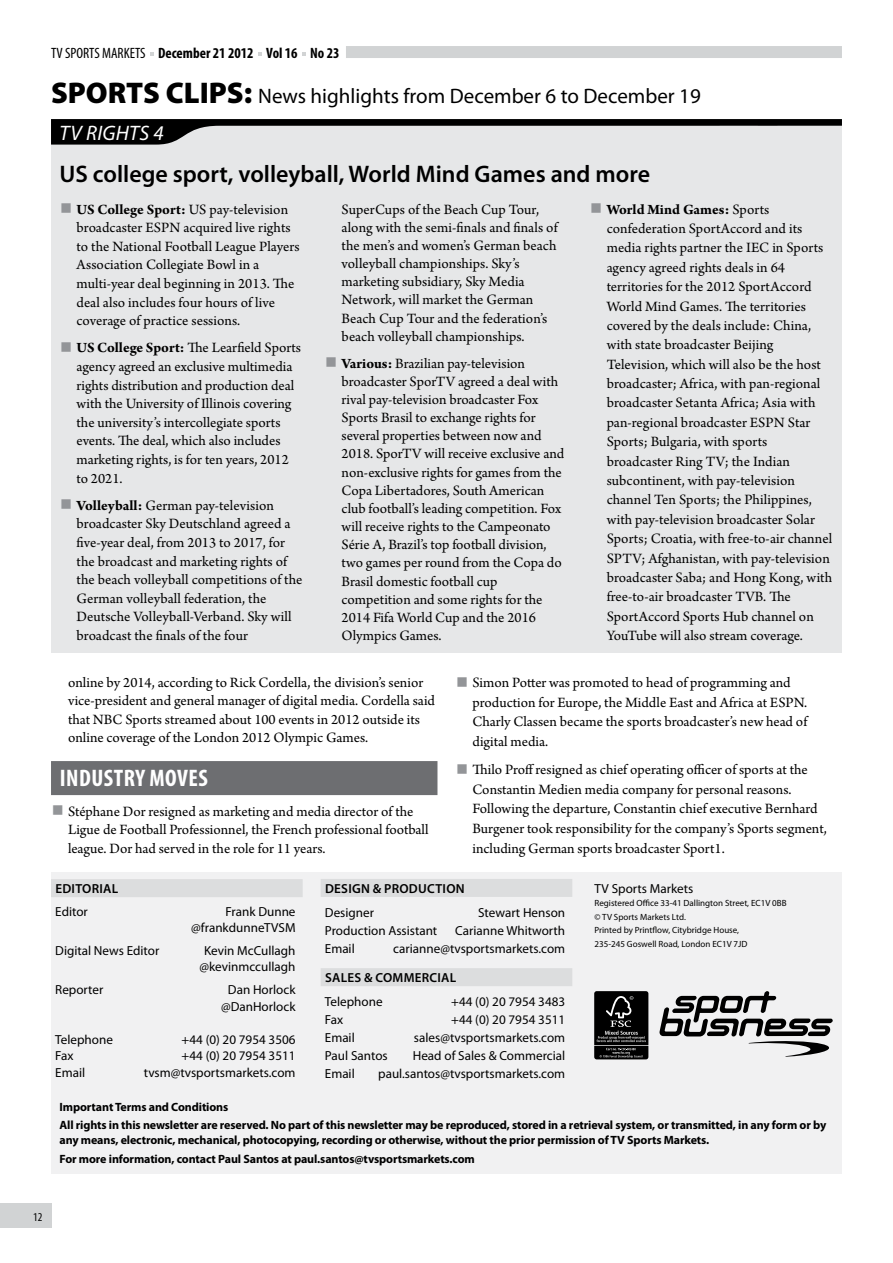
<style>
.page{position:relative;width:893px;height:1263px;background:#fff}
.page>*{position:absolute;margin:0;border:0;box-sizing:border-box;transform-origin:0 0}
.t1{font:600 24px "Myriad Pro";color:#000}
.t2{font:700 condensed 24px "Myriad Pro";letter-spacing:.02em;color:#fff}
.t3{font:21px "Myriad Pro";color:#000}
.t4{font:italic 21px "Myriad Pro";letter-spacing:.01em;color:#fff}
.t5{font:15px/18.1px "Arno Pro";color:#000}
.t6{font:700 condensed 15px "Myriad Pro";color:#000}
.t7{font:13.2px/16.5px "Myriad Pro";color:#000;text-align:right}
.t8{font:600 13.2px "Myriad Pro";letter-spacing:.02em;color:#000}
.t9{font:700 12px/18.6px "Myriad Pro";letter-spacing:-.01em;color:#000}
.t10{font:condensed 12px "Myriad Pro";color:#000}
.t11{font:9px/13.5px "Myriad Pro";color:#000}
.s1{font-weight:400}
.s2{font-weight:900;font-size:30px}
.s3{font-weight:700;font-size:42px;color:#939598}
.s4{font-weight:700}
</style>
<div class="page">
<div style="left:51px;top:46px;width:791px;height:12px;background:#d1d3d4"></div>
<div style="left:45px;top:43px;width:301px;height:18px;background:#fff"></div>
<div style="left:0;top:1204px;width:51px;height:24px;background:#d1d3d4"></div>
<div style="left:51px;top:761px;width:386px;height:34px;background:#6d6e71"></div>
<div style="left:51px;top:119px;width:791px;height:534px;background:#e6e7e8"></div>
<svg style="left:51px;top:119px;width:791px;height:26px"></svg>
<div style="left:51px;top:872px;width:791px;height:221px;background:#f1f1f2"></div>
<div style="left:51px;top:879px;width:252px;height:18px;background:#dcddde"></div>
<div style="left:321px;top:879px;width:251px;height:18px;background:#dcddde"></div>
<div style="left:321px;top:968px;width:251px;height:18px;background:#dcddde"></div>
<svg style="left:659px;top:991px;width:174px;height:66px"></svg>
<svg style="left:594px;top:991px;width:54px;height:68px;background:#1e1e1e"></svg>
<div style="left:51px;top:1093px;width:791px;height:81px;background:#f1f1f2"></div>
<p class="t6" style="left:51px;top:44px;width:290px"><span class="s1">TV SPORTS MARKETS</span> DECEMBER 21 2012 VOL 16 NO 23</p>
<h2 class="t3" style="left:51px;top:83px;width:651px"><span class="s2">SPORTS CLIPS:</span> News highlights from December 6 to December 19</h2>
<h2 class="t4" style="left:60px;top:120px;width:106px">TV RIGHTS 4</h2>
<h1 class="t1" style="left:60px;top:159px;width:592px">US college sport, volleyball, World Mind Games and more</h1>
<p class="t5" style="left:77px;top:201px;width:225px;line-height:18.6px;text-indent:-17px"><span class="s3">■</span> <span class="s4">US College Sport:</span> US pay-television broadcaster ESPN acquired live rights to the National Football League Players Association Collegiate Bowl in a multi-year deal beginning in 2013. The deal also includes four hours of live coverage of practice sessions.</p>
<p class="t5" style="left:77px;top:339px;width:226px;line-height:18.6px;text-indent:-17px"><span class="s3">■</span> <span class="s4">US College Sport:</span> The Learfield Sports agency agreed an exclusive multimedia rights distribution and production deal with the University of Illinois covering the university’s intercollegiate sports events. The deal, which also includes marketing rights, is for ten years, 2012 to 2021.</p>
<p class="t5" style="left:77px;top:497px;width:228px;line-height:18.6px;text-indent:-17px"><span class="s3">■</span> <span class="s4">Volleyball:</span> German pay-television broadcaster Sky Deutschland agreed a five-year deal, from 2013 to 2017, for the broadcast and marketing rights of the beach volleyball competitions of the German volleyball federation, the Deutsche Volleyball-Verband. Sky will broadcast the finals of the four</p>
<p class="t5" style="left:607px;top:200px;width:227px;line-height:19.4px;text-indent:-17px"><span class="s3">■</span> <span class="s4">World Mind Games:</span> Sports confederation SportAccord and its media rights partner the IEC in Sports agency agreed rights deals in 64 territories for the 2012 SportAccord World Mind Games. The territories covered by the deals include: China, with state broadcaster Beijing Television, which will also be the host broadcaster; Africa, with pan-regional broadcaster Setanta Africa; Asia with pan-regional broadcaster ESPN Star Sports; Bulgaria, with sports broadcaster Ring TV; the Indian subcontinent, with pay-television channel Ten Sports; the Philippines, with pay-television broadcaster Solar Sports; Croatia, with free-to-air channel SPTV; Afghanistan, with pay-television broadcaster Saba; and Hong Kong, with free-to-air broadcaster TVB. The SportAccord Sports Hub channel on YouTube will also stream coverage.</p>
<p class="t5" style="left:342px;top:201px;width:218px">SuperCups of the Beach Cup Tour, along with the semi-finals and finals of the men’s and women’s German beach volleyball championships. Sky’s marketing subsidiary, Sky Media Network, will market the German Beach Cup Tour and the federation’s beach volleyball championships.</p>
<p class="t5" style="left:342px;top:355px;width:224px;text-indent:-17px"><span class="s3">■</span> <span class="s4">Various:</span> Brazilian pay-television broadcaster SporTV agreed a deal with rival pay-television broadcaster Fox Sports Brasil to exchange rights for several properties between now and 2018. SporTV will receive exclusive and non-exclusive rights for games from the Copa Libertadores, South American club football’s leading competition. Fox will receive rights to the Campeonato Série A, Brazil’s top football division, two games per round from the Copa do Brasil domestic football cup competition and some rights for the 2014 Fifa World Cup and the 2016<br>Olympics Games.</p>
<p class="t5" style="left:68px;top:674px;width:368px">online by 2014, according to Rick Cordella, the division’s senior vice-president and general manager of digital media. Cordella said that NBC Sports streamed about 100 events in 2012 outside its online coverage of the London 2012 Olympic Games.</p>
<h1 class="t2" style="left:60px;top:763px;width:150px">INDUSTRY MOVES</h1>
<p class="t5" style="left:68px;top:803px;width:362px;text-indent:-17px"><span class="s3">■</span> Stéphane Dor resigned as marketing and media director of the<br>Ligue de Football Professionnel, the French professional football league. Dor had served in the role for 11 years.</p>
<p class="t5" style="left:472px;top:673px;width:336px;line-height:19.6px;text-indent:-17px"><span class="s3">■</span> Simon Potter was promoted to head of programming and production for Europe, the Middle East and Africa at ESPN.<br>Charly Classen became the sports broadcaster’s new head of digital media.</p>
<p class="t5" style="left:472px;top:760px;width:356px;line-height:19.6px;text-indent:-17px"><span class="s3">■</span> Thilo Proff resigned as chief operating officer of sports at the Constantin Medien media company for personal reasons.<br>Following the departure, Constantin chief executive Bernhard Burgener took responsibility for the company’s Sports segment, including German sports broadcaster Sport1.</p>
<p class="t8" style="left:55px;top:880px;width:61px">editorial</p>
<p class="t7" style="left:55px;top:903px;width:34px">Editor</p>
<p class="t7" style="left:191px;top:903px;width:106px">Frank Dunne @frankdunneTVSM</p>
<p class="t7" style="left:55px;top:942px;width:133px">Digital News Editor K</p>
<p class="t7" style="left:199px;top:942px;width:98px">evin McCullagh @kevinmccullagh</p>
<p class="t7" style="left:55px;top:981px;width:50px">Reporter</p>
<p class="t7" style="left:221px;top:981px;width:76px;text-align:center">Dan Horlock @DanHorlock</p>
<p class="t7" style="left:55px;top:1031px;width:59px">Telephone</p>
<p class="t7" style="left:182px;top:1031px;width:115px">+44 (0) 20 7954 3506</p>
<p class="t7" style="left:55px;top:1047px;width:20px">Fax</p>
<p class="t7" style="left:182px;top:1047px;width:115px">+44 (0) 20 7954 3511</p>
<p class="t7" style="left:55px;top:1064px;width:31px">Email</p>
<p class="t7" style="left:144px;top:1064px;width:153px">tvsm@tvsportsmarkets.com</p>
<p class="t8" style="left:325px;top:880px;width:94px">design &amp; produc</p>
<p class="t8" style="left:435px;top:880px;width:29px">tion</p>
<p class="t7" style="left:325px;top:904px;width:51px">Designer</p>
<p class="t7" style="left:325px;top:903px;width:242px;line-height:18px;text-align:justify;text-indent:153px">Stewart Henson Production Assistant Carianne Whitworth Email</p>
<p class="t7" style="left:393px;top:940px;width:173px">carianne@tvsportsmarkets.com</p>
<p class="t8" style="left:325px;top:969px;width:133px">SALES &amp; COMMERCIAL</p>
<p class="t7" style="left:325px;top:993px;width:59px">Telephone</p>
<p class="t7" style="left:451px;top:993px;width:115px">+44 (0) 20 7954 3483</p>
<p class="t7" style="left:325px;top:1011px;width:20px">Fax</p>
<p class="t7" style="left:451px;top:1011px;width:115px">+44 (0) 20 7954 3511</p>
<p class="t7" style="left:325px;top:1029px;width:31px">Email</p>
<p class="t7" style="left:414px;top:1029px;width:153px">sales@tvsportsmarkets.com</p>
<p class="t7" style="left:325px;top:1047px;width:64px">Paul Santos</p>
<p class="t7" style="left:413px;top:1047px;width:154px">Head of Sales &amp; Commercial</p>
<p class="t7" style="left:325px;top:1065px;width:31px">Email</p>
<p class="t7" style="left:378px;top:1065px;width:188px">paul.santos@tvsportsmarkets.com</p>
<p class="t7" style="left:595px;top:880px;width:100px">TV Sports Markets</p>
<p class="t11" style="left:595px;top:896px;width:194px">Registered Office 33-41 Dallington Street, EC1V 0BB © TV Sports Markets Ltd.<br>Printed by Printflow, Citybridge House,<br>235-245 Goswell Road, London EC1V 7JD</p>
<p class="t9" style="left:60px;top:1097px;width:768px">Important Terms and Conditions<br>All rights in this newsletter are reserved. No part of this newsletter may be reproduced, stored in a retrieval system, or transmitted, in any form or by</p>
<p class="t9" style="left:60px;top:1130px;width:651px">any means, electronic, mechanical, photocopying, recording or otherwise, without the prior permission of TV Sports Markets.<br>For more information, contact Paul Santos at paul.santos@tvsportsmarkets.com</p>
<p class="t10" style="left:33px;top:1209px;width:11px">12</p>
</div>
